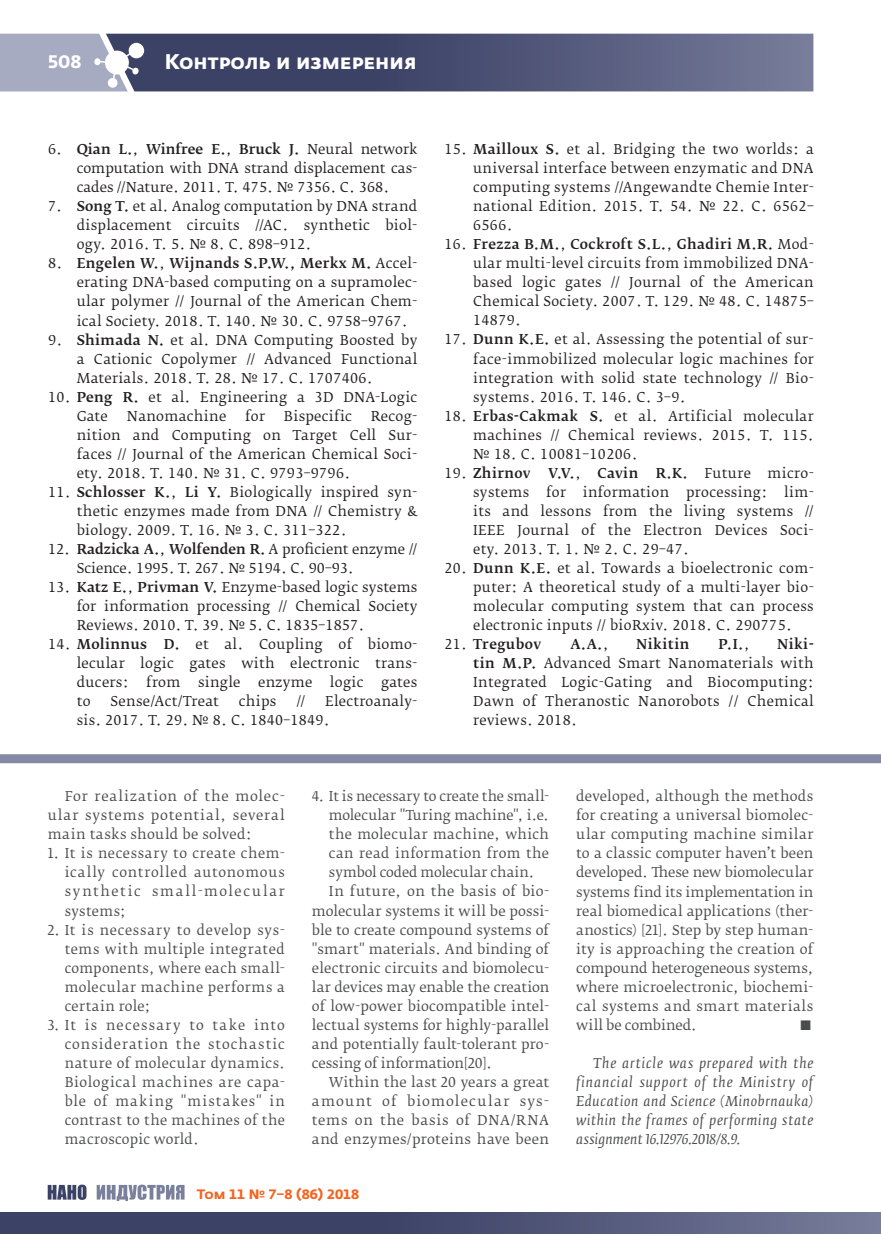
<style>
.page{position:relative;width:881px;height:1234px;background:#fff}
.page>*{position:absolute;margin:0;border:0;box-sizing:border-box;transform-origin:0 0}
.t1{font:700 21px "Fedra Sans Alt Pro";color:#fff}
.t2{font:700 18px "Fedra Sans Alt Pro";color:#fff}
.t3{font:13.5px/19px "Fedra Serif B Pro";letter-spacing:.02em;color:#231f20;text-align:justify}
.t4{font:13.5px/19px "Fedra Serif B Pro";letter-spacing:.02em;color:#4b4c4d;text-align:justify}
.t5{font:italic 13.5px/19px "Fedra Serif B Pro";letter-spacing:.04em;color:#4b4c4d;text-align:justify}
.t6{font:13.5px/19px "Fedra Serif B Pro";color:#231f20}
.t7{font:13.5px "Fedra Serif B Pro";letter-spacing:-.005em;color:#4b4c4d}
.t8{font:500 13.5px "Fedra Serif B Pro";letter-spacing:.03em;color:#231f20}
.t9{font:13.5px "Fedra Serif B Pro";color:#4b4c4d}
.t10{font:13.5px "Fedra Serif B Pro";letter-spacing:.08em;color:#4b4c4d}
.t11{font:13.5px "Fedra Serif B Pro";letter-spacing:.05em;color:#4b4c4d}
.t12{font:700 13.5px "Fedra Sans Alt Pro";color:#f36421}
.s1{font-weight:500}
.s2{font-weight:400}
</style>
<div class="page">
<svg style="left:0;top:33px;width:813px;height:59px;background:#616686"></svg>
<svg style="left:48px;top:1184px;width:38px;height:15px"></svg>
<svg style="left:97px;top:1184px;width:87px;height:16px"></svg>
<div style="left:0;top:1211px;width:880px;height:22px;background:linear-gradient(to right,#2d3459,#6c7191)"></div>
<div style="left:0;top:754px;width:880px;height:9px;background:#8589a5"></div>
<h2 class="t2" style="left:48px;top:50px;width:35px">508</h2>
<h1 class="t1" style="left:165px;top:48px;width:253px">Контроль и измерения</h1>
<p class="t3" style="left:77px;top:140px;width:342px;text-indent:-29px">6. <span class="s1">Qian L.</span>, <span class="s1">Winfree E.</span>, <span class="s1">Bruck J.</span> Neural network computation with DNA strand displacement cas&shy;cades //Nature. 2011. Т. 475. № 7356. С. 368.</p>
<p class="t3" style="left:77px;top:197px;width:342px;text-indent:-29px">7. <span class="s1">Song T.</span> et al. Analog computation by DNA strand displacement circuits //AC. synthetic biol&shy;ogy. 2016. Т. 5. № 8. С. 898–912.</p>
<p class="t3" style="left:77px;top:254px;width:342px;text-indent:-29px">8. <span class="s1">Engelen W.</span>, <span class="s1">Wijnands S.P.W., Merkx M.</span> Accel&shy;erating DNA-based computing on a supramolec&shy;ular polymer // Journal of the American Chem&shy;ical Society. 2018. Т. 140. № 30. С. 9758–9767.</p>
<p class="t3" style="left:77px;top:330px;width:342px;text-indent:-29px">9. <span class="s1">Shimada N.</span> et al. DNA Computing Boosted by a Cationic Copolymer // Advanced Functional Materials. 2018. Т. 28. № 17. С. 1707406.</p>
<p class="t3" style="left:77px;top:387px;width:342px;text-indent:-29px">10. <span class="s1">Peng R.</span> et al. Engineering a 3D DNA-Logic<br>Gate</p>
<p class="t3" style="left:127px;top:406px;width:101px">Nanomachine</p>
<p class="t3" style="left:245px;top:406px;width:21px">for</p>
<p class="t3" style="left:284px;top:406px;width:69px">Bispecific</p>
<p class="t3" style="left:77px;top:406px;width:342px;text-indent:294px">Recog&shy;nition and Computing on Target Cell Sur&shy;faces // Journal of the American Chemical Soci&shy;ety. 2018. Т. 140. № 31. С. 9793–9796.</p>
<p class="t3" style="left:77px;top:482px;width:342px;text-indent:-29px">11. <span class="s1">Schlosser K.</span>, <span class="s1">Li Y.</span> Biologically inspired syn&shy;thetic enzymes made from DNA // Chemistry &amp; biology. 2009. Т. 16. № 3. С. 311–322.</p>
<p class="t6" style="left:77px;top:539px;width:342px;text-indent:-29px">12. <span class="s1">Radzicka A.</span>, <span class="s1">Wolfenden R.</span> A proficient enzyme //<br>Science. 1995. Т. 267. № 5194. С. 90–93.</p>
<p class="t3" style="left:77px;top:577px;width:342px;text-indent:-29px">13. <span class="s1">Katz E.</span>, <span class="s1">Privman V.</span> Enzyme-based logic systems for information processing // Chemical Society Reviews. 2010. Т. 39. № 5. С. 1835–1857.</p>
<p class="t3" style="left:77px;top:634px;width:342px;text-indent:-29px">14. <span class="s1">Molinnus D.</span> et al. Coupling of biomo&shy;lecular logic gates with electronic trans&shy;ducers:</p>
<p class="t3" style="left:146px;top:672px;width:36px">from</p>
<p class="t3" style="left:198px;top:672px;width:44px">single</p>
<p class="t3" style="left:258px;top:672px;width:56px">enzyme</p>
<p class="t3" style="left:330px;top:672px;width:35px">logic</p>
<p class="t3" style="left:381px;top:672px;width:38px">gates</p>
<p class="t3" style="left:77px;top:691px;width:342px;text-indent:248px">Electroanaly&shy;sis. 2017. Т. 29. № 8. С. 1840–1849.</p>
<p class="t3" style="left:77px;top:691px;width:15px">to</p>
<p class="t3" style="left:111px;top:691px;width:110px">Sense/Act/Treat</p>
<p class="t3" style="left:239px;top:691px;width:39px">chips</p>
<p class="t3" style="left:296px;top:691px;width:10px">//</p>
<p class="t3" style="left:473px;top:140px;width:342px;text-indent:-29px">15. <span class="s1">Mailloux S.</span> et al. Bridging the two worlds: a universal interface between enzymatic and DNA computing systems //Angewandte Chemie Inter&shy;national Edition. 2015. Т. 54. № 22. С. 6562– 6566.</p>
<p class="t3" style="left:473px;top:235px;width:342px;text-indent:-29px">16. <span class="s1">Frezza B.M.</span>, <span class="s1">Cockroft S.L.</span>, <span class="s1">Ghadiri M.R.</span> Mod&shy;ular multi-level circuits from immobilized DNA&shy;based logic gates // Journal of the American Chemical Society. 2007. Т. 129. № 48. С. 14875– 14879.</p>
<p class="t3" style="left:473px;top:330px;width:342px;text-indent:-29px">17. <span class="s1">Dunn K.E.</span> et al. Assessing the potential of sur&shy;face-immobilized molecular logic machines for integration with solid state technology // Bio&shy;systems. 2016. Т. 146. С. 3–9.</p>
<p class="t3" style="left:473px;top:406px;width:342px;text-indent:-29px">18. <span class="s1">Erbas-Cakmak S.</span> et al. Artificial molecular machines // Chemical reviews. 2015. Т. 115. № 18. С. 10081–10206.</p>
<p class="t8" style="left:444px;top:464px;width:88px"><span class="s2">19.</span> Zhirnov</p>
<p class="t8" style="left:548px;top:464px;width:91px">V.V.<span class="s2">,</span> Cavin</p>
<p class="t3" style="left:473px;top:463px;width:342px;text-indent:183px"><span class="s1">R.K.</span> Future micro&shy;systems for information processing: lim&shy;its and lessons from the living systems // IEEE Journal of the Electron Devices Soci&shy;ety. 2013. Т. 1. № 2. С. 29–47.</p>
<p class="t3" style="left:473px;top:558px;width:342px;text-indent:-29px">20. <span class="s1">Dunn K.E.</span> et al. Towards a bioelectronic com&shy;puter: A theoretical study of a multi-layer bio&shy;molecular computing system that can process electronic inputs // bioRxiv. 2018. С. 290775.</p>
<p class="t8" style="left:444px;top:635px;width:98px"><span class="s2">21.</span> Tregubov</p>
<p class="t8" style="left:570px;top:635px;width:40px">A.A.<span class="s2">,</span></p>
<p class="t8" style="left:636px;top:635px;width:55px">Nikitin</p>
<p class="t8" style="left:718px;top:635px;width:33px">P.I.<span class="s2">,</span></p>
<p class="t3" style="left:473px;top:634px;width:342px;text-indent:304px"><span class="s1">Niki&shy;tin M.P.</span> Advanced Smart Nanomaterials with Integrated Logic-Gating and Biocomputing:<br>Dawn of Theranostic Nanorobots // Chemical reviews. 2018.</p>
<p class="t4" style="left:48px;top:786px;width:239px;text-indent:17px">For realization of the molec&shy;ular systems potential, several main tasks should be solved:</p>
<p class="t4" style="left:65px;top:844px;width:221px;text-indent:-17px">1. It is necessary to create chem&shy;ically controlled autonomous synthetic small-molecular systems;</p>
<p class="t4" style="left:65px;top:920px;width:221px;text-indent:-17px">2. It is necessary to develop sys&shy;tems with multiple integrated components, where each small&shy;molecular machine performs a certain role;</p>
<p class="t4" style="left:65px;top:1015px;width:221px;text-indent:-17px">3. It is necessary to take into consideration the stochastic nature of molecular dynamics.<br>Biological machines are capa&shy;ble of making "mistakes" in contrast to the machines of the macroscopic world.</p>
<p class="t9" style="left:312px;top:788px;width:238px">4. It is necessary to create the small-</p>
<p class="t4" style="left:329px;top:805px;width:221px">molecular "Turing machine", i.e.</p>
<p class="t4" style="left:329px;top:825px;width:221px">the molecular machine, which</p>
<p class="t4" style="left:329px;top:844px;width:221px">can read information from the</p>
<p class="t4" style="left:329px;top:863px;width:207px">symbol coded molecular chain.</p>
<p class="t4" style="left:329px;top:882px;width:221px">In future, on the basis of bio-</p>
<p class="t4" style="left:312px;top:901px;width:239px">molecular systems it will be possi-</p>
<p class="t4" style="left:312px;top:920px;width:238px">ble to create compound systems of</p>
<p class="t4" style="left:312px;top:939px;width:239px">"smart" materials. And binding of</p>
<p class="t4" style="left:312px;top:958px;width:239px">electronic circuits and biomolecu-</p>
<p class="t7" style="left:312px;top:978px;width:239px">lar devices may enable the creation</p>
<p class="t4" style="left:312px;top:996px;width:239px">of low-power biocompatible intel-</p>
<p class="t4" style="left:312px;top:1015px;width:238px">lectual systems for highly-parallel</p>
<p class="t4" style="left:312px;top:1034px;width:239px">and potentially fault-tolerant pro-</p>
<p class="t7" style="left:312px;top:1054px;width:182px">cessing of information[20].</p>
<p class="t4" style="left:329px;top:1072px;width:221px">Within the last 20 years a great</p>
<p class="t10" style="left:312px;top:1092px;width:238px">amount of biomolecular sys-</p>
<p class="t11" style="left:312px;top:1111px;width:238px">tems on the basis of DNA/RNA</p>
<p class="t4" style="left:312px;top:1129px;width:238px">and enzymes/proteins have been</p>
<p class="t12" style="left:197px;top:1185px;width:164px">Том 11 № 7–8 (86) 2018</p>
<p class="t4" style="left:576px;top:786px;width:239px">developed, although the methods for creating a universal biomolec&shy;ular computing machine similar to a classic computer haven’t been developed. These new biomolecular systems find its implementation in real biomedical applications (ther&shy;anostics) [21]. Step by step human&shy;ity is approaching the creation of compound heterogeneous systems, where microelectronic, biochemi&shy;cal systems and smart materials will be combined.</p>
<p class="t4" style="left:799px;top:1015px;width:14px">■</p>
<p class="t5" style="left:576px;top:1053px;width:239px;text-indent:17px">The article was prepared with the financial support of the Ministry of Education and Science (Minobrnauka) within the frames of performing state assignment 16.12976.2018/8.9.</p>
</div>
